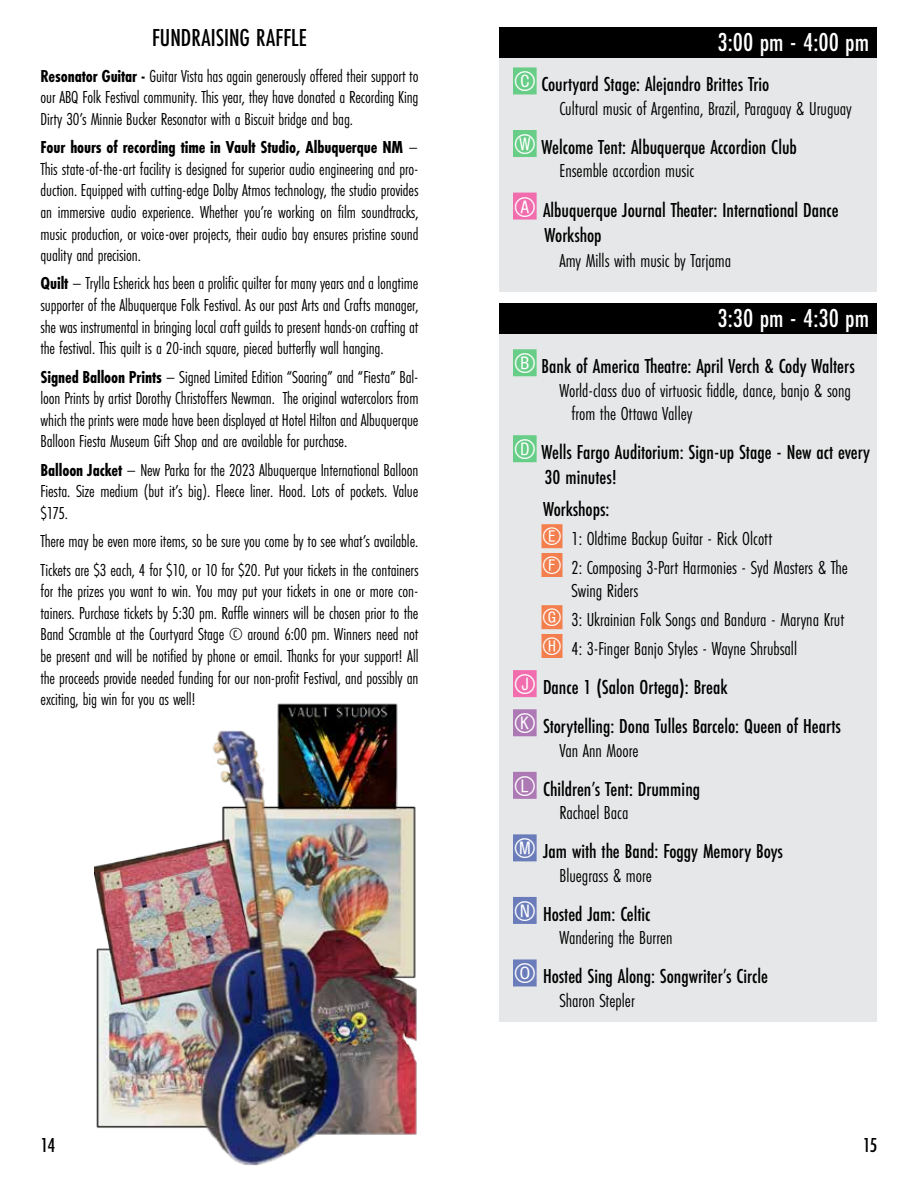
<style>
.page{position:relative;width:918px;height:1188px;background:#fff}
.page>*{position:absolute;margin:0;border:0;box-sizing:border-box;transform-origin:0 0}
.t1{font:500 27px "Futura PT Cond";color:#fff}
.t2{font:500 25.5px "Futura PT Cond";color:#000}
.t3{font:500 21px/25.2px "Futura PT Cond";color:#000}
.t4{font:19.5px/28.8px "Futura PT Cond";color:#000}
.t5{font:18px/21.6px "Futura PT Cond";letter-spacing:-.005em;color:#000;text-align:justify}
.s1{font-weight:700}
.s2{font-family:"Circle Frame";font-weight:400;font-size:27px;color:#fff}
.s3{font-family:"Circle Frame";font-size:24px;color:#fff}
</style>
<div class="page">
<div style="left:500px;top:333px;width:378px;height:689px;background:#e6e7e8"></div>
<div style="left:513px;top:349px;width:24px;height:27px;background:#67cd87"></div>
<div style="left:513px;top:435px;width:24px;height:27px;background:#67cd87"></div>
<div style="left:542px;top:524px;width:20px;height:24px;background:#f47f4e"></div>
<div style="left:542px;top:553px;width:20px;height:24px;background:#f47f4e"></div>
<div style="left:542px;top:605px;width:20px;height:24px;background:#f47f4e"></div>
<div style="left:542px;top:634px;width:20px;height:24px;background:#f47f4e"></div>
<div style="left:513px;top:670px;width:24px;height:27px;background:#f16dae"></div>
<div style="left:513px;top:709px;width:24px;height:27px;background:#ad79b5"></div>
<div style="left:513px;top:772px;width:24px;height:27px;background:#ad79b5"></div>
<div style="left:513px;top:834px;width:24px;height:27px;background:#6b7cba"></div>
<div style="left:513px;top:897px;width:24px;height:27px;background:#6b7cba"></div>
<div style="left:513px;top:959px;width:24px;height:27px;background:#6b7cba"></div>
<div style="left:500px;top:303px;width:378px;height:30px;background:#000"></div>
<div style="left:500px;top:27px;width:378px;height:30px;background:#000"></div>
<div style="left:500px;top:58px;width:378px;height:234px;background:#e6e7e8"></div>
<div style="left:513px;top:67px;width:24px;height:27px;background:#67cd87"></div>
<div style="left:513px;top:130px;width:24px;height:27px;background:#67cd87"></div>
<div style="left:513px;top:193px;width:24px;height:27px;background:#f16dae"></div>
<img style="left:94px;top:703px;width:323px;height:463px">
<h2 class="t2" style="left:152px;top:23px;width:156px">FUNDRAISING RAFFLE</h2>
<p class="t5" style="left:40px;top:65px;width:380px"><span class="s1">Resonator Guitar -</span> Guitar Vista has again generously offered their support to our ABQ Folk Festival community. This year, they have donated a Recording King Dirty 30’s Minnie Bucker Resonator with a Biscuit bridge and bag.</p>
<p class="t5" style="left:40px;top:136px;width:380px"><span class="s1">Four hours of recording time in Vault Studio, Albuquerque NM</span> – This state-of-the-art facility is designed for superior audio engineering and pro&shy;duction. Equipped with cutting-edge Dolby Atmos technology, the studio provides an immersive audio experience. Whether you’re working on film soundtracks, music production, or voice-over projects, their audio bay ensures pristine sound quality and precision.</p>
<p class="t5" style="left:40px;top:273px;width:380px"><span class="s1">Quilt</span> – Trylla Esherick has been a prolific quilter for many years and a longtime supporter of the Albuquerque Folk Festival. As our past Arts and Crafts manager, she was instrumental in bringing local craft guilds to present hands-on crafting at the festival. This quilt is a 20-inch square, pieced butterfly wall hanging.</p>
<p class="t5" style="left:40px;top:366px;width:380px"><span class="s1">Signed Balloon Prints</span> – Signed Limited Edition “Soaring” and “Fiesta” Bal&shy;loon Prints by artist Dorothy Christoffers Newman. The original watercolors from which the prints were made have been displayed at Hotel Hilton and Albuquerque Balloon Fiesta Museum Gift Shop and are available for purchase.</p>
<p class="t5" style="left:40px;top:459px;width:379px"><span class="s1">Balloon Jacket</span> – New Parka for the 2023 Albuquerque International Balloon Fiesta. Size medium (but it’s big). Fleece liner. Hood. Lots of pockets. Value $175.</p>
<p class="t5" style="left:40px;top:527px;width:380px;line-height:28.3px">There may be even more items, so be sure you come by to see what’s available.<br>Tickets are $3 each, 4 for $10, or 10 for $20. Put your tickets in the containers</p>
<p class="t5" style="left:40px;top:580px;width:380px">for the prizes you want to win. You may put your tickets in one or more con&shy;tainers. Purchase tickets by 5:30 pm. Raffle winners will be chosen prior to the Band Scramble at the Courtyard Stage © around 6:00 pm. Winners need not be present and will be notified by phone or email. Thanks for your support! All the proceeds provide needed funding for our non-profit Festival, and possibly an exciting, big win for you as well!</p>
<h1 class="t1" style="left:718px;top:26px;width:153px">3:00 pm - 4:00 pm</h1>
<p class="t3" style="left:513px;top:72px;width:258px"><span class="s2">C</span> Courtyard Stage: Alejandro Brittes Trio</p>
<p class="t4" style="left:559px;top:94px;width:294px">Cultural music of Argentina, Brazil, Paraguay &amp; Uruguay</p>
<p class="t3" style="left:513px;top:134px;width:285px"><span class="s2">W</span> Welcome Tent: Albuquerque Accordion Club</p>
<p class="t4" style="left:559px;top:157px;width:136px">Ensemble accordion music</p>
<p class="t3" style="left:544px;top:197px;width:296px;text-indent:-32px"><span class="s2">A</span> Albuquerque Journal Theater: International Dance<br>Workshop</p>
<p class="t4" style="left:559px;top:246px;width:173px">Amy Mills with music by Tarjama</p>
<h1 class="t1" style="left:718px;top:302px;width:153px">3:30 pm - 4:30 pm</h1>
<p class="t3" style="left:513px;top:354px;width:343px"><span class="s2">B</span> Bank of America Theatre: April Verch &amp; Cody Walters</p>
<p class="t4" style="left:571px;top:379px;width:281px;line-height:23.4px;text-indent:-12px">World-class duo of virtuosic fiddle, dance, banjo &amp; song from the Ottawa Valley</p>
<p class="t3" style="left:544px;top:440px;width:327px;text-indent:-32px"><span class="s2">D</span> Wells Fargo Auditorium: Sign-up Stage - New act every<br>30 minutes!</p>
<p class="t3" style="left:543px;top:497px;width:68px">Workshops:</p>
<p class="t4" style="left:542px;top:524px;width:308px"><span class="s3">E</span> 1: Oldtime Backup Guitar - Rick Olcott<br><span class="s3">F</span> 2: Composing 3-Part Harmonies - Syd Masters &amp; The</p>
<p class="t4" style="left:542px;top:577px;width:304px;text-indent:30px">Swing Riders<br><span class="s3">G</span> 3: Ukrainian Folk Songs and Bandura - Maryna Krut<br><span class="s3">H</span> 4: 3-Finger Banjo Styles - Wayne Shrubsall</p>
<p class="t3" style="left:513px;top:668px;width:330px;line-height:39.2px"><span class="s2">J</span> Dance 1 (Salon Ortega): Break<br><span class="s2">K</span> Storytelling: Dona Tulles Barcelo: Queen of Hearts</p>
<p class="t4" style="left:559px;top:736px;width:81px">Van Ann Moore</p>
<p class="t3" style="left:513px;top:776px;width:189px"><span class="s2">L</span> Children’s Tent: Drumming</p>
<p class="t4" style="left:559px;top:798px;width:70px">Rachael Baca</p>
<p class="t3" style="left:513px;top:839px;width:272px"><span class="s2">M</span> Jam with the Band: Foggy Memory Boys</p>
<p class="t4" style="left:559px;top:861px;width:94px">Bluegrass &amp; more</p>
<p class="t3" style="left:513px;top:901px;width:139px"><span class="s2">N</span> Hosted Jam: Celtic</p>
<p class="t4" style="left:559px;top:923px;width:115px">Wandering the Burren</p>
<p class="t3" style="left:513px;top:964px;width:256px"><span class="s2">O</span> Hosted Sing Along: Songwriter’s Circle</p>
<p class="t4" style="left:559px;top:986px;width:77px">Sharon Stepler</p>
<p class="t3" style="left:41px;top:1132px;width:16px">14</p>
<p class="t3" style="left:863px;top:1132px;width:16px">15</p>
</div>
